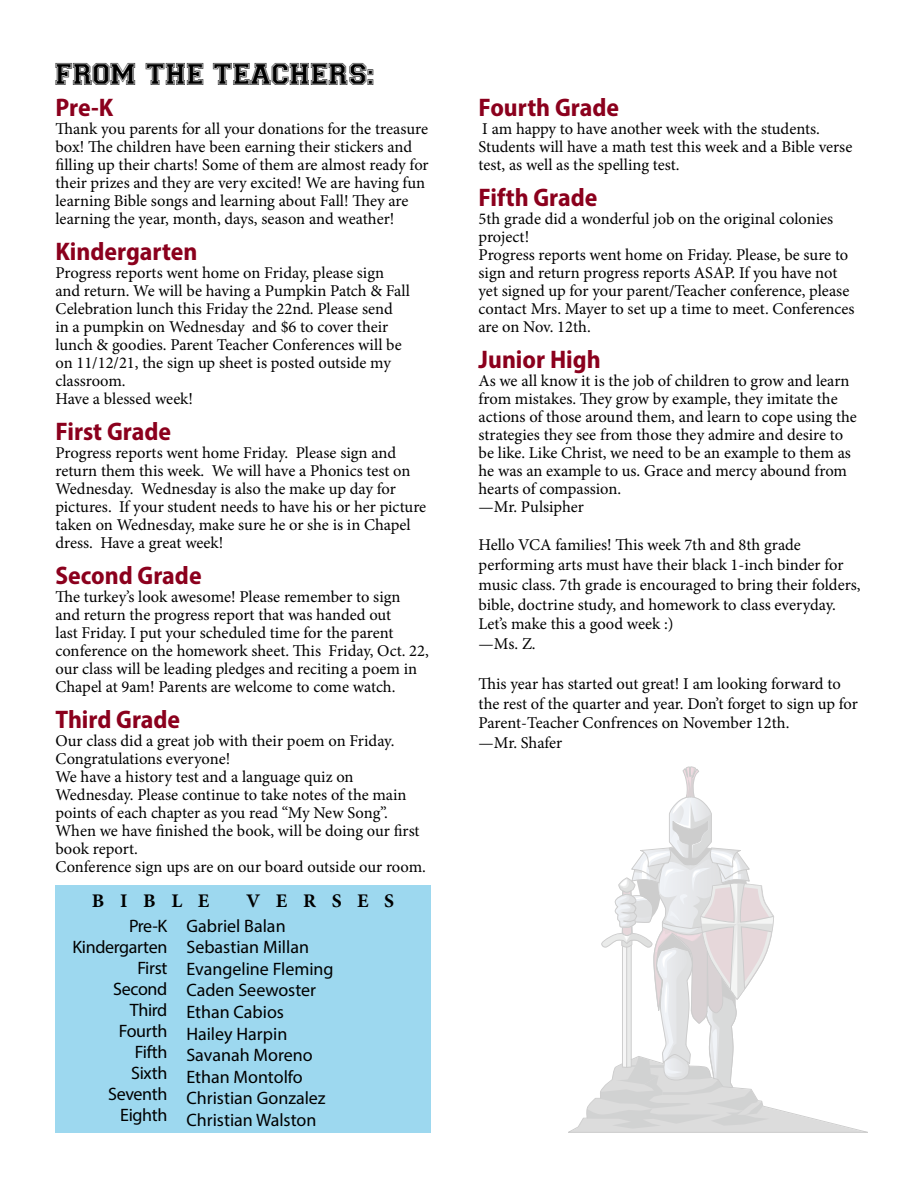
<style>
.page{position:relative;width:918px;height:1188px;background:#fff}
.page>*{position:absolute;margin:0;border:0;box-sizing:border-box;transform-origin:0 0}
.t1{font:31.5px "Varsity";color:#000}
.t2{font:700 27px "Adobe Arabic";letter-spacing:.58em;color:#000}
.t3{font:700 semi-condensed 25.5px "Myriad Pro";color:#8b001d}
.t4{font:18px/21.6px "Myriad Pro";color:#000}
.t5{font:18px/21px "Myriad Pro";letter-spacing:-.02em;color:#000;text-align:right}
.t6{font:16.5px/18px "Minion Pro";letter-spacing:-.005em;color:#000}
</style>
<div class="page">
<div style="left:55px;top:886px;width:375px;height:247px;background:#9dd8ef"></div>
<svg style="left:568px;top:766px;width:300px;height:367px"></svg>
<h1 class="t1" style="left:55px;top:54px;width:320px">FROM THE TEACHERS:</h1>
<h3 class="t3" style="left:55px;top:91px;width:59px">Pre-K</h3>
<p class="t6" style="left:55px;top:120px;width:375px">Thank you parents for all your donations for the treasure box! The children have been earning their stickers and filling up their charts! Some of them are almost ready for their prizes and they are very excited! We are having fun learning Bible songs and learning about Fall! They are learning the year, month, days, season and weather!</p>
<h3 class="t3" style="left:55px;top:235px;width:143px">Kindergarten</h3>
<p class="t6" style="left:55px;top:264px;width:356px">Progress reports went home on Friday, please sign and return. We will be having a Pumpkin Patch &amp; Fall Celebration lunch this Friday the 22nd. Please send in a pumpkin on Wednesday and $6 to cover their lunch &amp; goodies. Parent Teacher Conferences will be on 11/12/21, the sign up sheet is posted outside my classroom.<br>Have a blessed week!</p>
<h3 class="t3" style="left:55px;top:415px;width:117px">First Grade</h3>
<p class="t6" style="left:55px;top:444px;width:372px">Progress reports went home Friday. Please sign and return them this week. We will have a Phonics test on Wednesday. Wednesday is also the make up day for pictures. If your student needs to have his or her picture taken on Wednesday, make sure he or she is in Chapel dress. Have a great week!</p>
<h3 class="t3" style="left:55px;top:559px;width:148px">Second Grade</h3>
<p class="t6" style="left:55px;top:588px;width:375px">The turkey’s look awesome! Please remember to sign and return the progress report that was handed out<br>last Friday. I put your scheduled time for the parent conference on the homework sheet. This Friday, Oct. 22, our class will be leading pledges and reciting a poem in Chapel at 9am! Parents are welcome to come watch.</p>
<h3 class="t3" style="left:55px;top:703px;width:126px">Third Grade</h3>
<p class="t6" style="left:55px;top:732px;width:372px">Our class did a great job with their poem on Friday.<br>Congratulations everyone!<br>We have a history test and a language quiz on Wednesday. Please continue to take notes of the main points of each chapter as you read “My New Song”.<br>When we have finished the book, will be doing our first book report.<br>Conference sign ups are on our board outside our room.</p>
<h2 class="t2" style="left:92px;top:882px;width:119px">BIBLE</h2>
<h2 class="t2" style="left:246px;top:882px;width:150px">VERSES</h2>
<p class="t5" style="left:72px;top:915px;width:97px">Pre-K<br>Kindergarten<br>First<br>Second<br>Third<br>Fourth<br>Fifth<br>Sixth<br>Seventh<br>Eighth</p>
<p class="t4" style="left:186px;top:914px;width:149px">Gabriel Balan<br>Sebastian Millan<br>Evangeline Fleming<br>Caden Seewoster<br>Ethan Cabios<br>Hailey Harpin<br>Savanah Moreno<br>Ethan Montolfo<br>Christian Gonzalez<br>Christian Walston</p>
<h3 class="t3" style="left:479px;top:91px;width:142px">Fourth Grade</h3>
<p class="t6" style="left:479px;top:120px;width:375px">I am happy to have another week with the students.<br>Students will have a math test this week and a Bible verse test, as well as the spelling test.</p>
<h3 class="t3" style="left:479px;top:181px;width:120px">Fifth Grade</h3>
<p class="t6" style="left:479px;top:210px;width:378px">5th grade did a wonderful job on the original colonies project!<br>Progress reports went home on Friday. Please, be sure to sign and return progress reports ASAP. If you have not yet signed up for your parent/Teacher conference, please contact Mrs. Mayer to set up a time to meet. Conferences are on Nov. 12th.</p>
<h3 class="t3" style="left:479px;top:343px;width:124px">Junior High</h3>
<p class="t6" style="left:479px;top:372px;width:380px">As we all know it is the job of children to grow and learn from mistakes. They grow by example, they imitate the actions of those around them, and learn to cope using the strategies they see from those they admire and desire to be like. Like Christ, we need to be an example to them as he was an example to us. Grace and mercy abound from hearts of compassion.<br>—Mr. Pulsipher</p>
<p class="t6" style="left:479px;top:535px;width:383px;line-height:19.8px">Hello VCA families! This week 7th and 8th grade performing arts must have their black 1-inch binder for music class. 7th grade is encouraged to bring their folders, bible, doctrine study, and homework to class everyday.<br>Let’s make this a good week :)<br>—Ms. Z.</p>
<p class="t6" style="left:479px;top:674px;width:381px;line-height:19.8px">This year has started out great! I am looking forward to the rest of the quarter and year. Don’t forget to sign up for Parent-Teacher Confrences on November 12th.<br>—Mr. Shafer</p>
</div>
